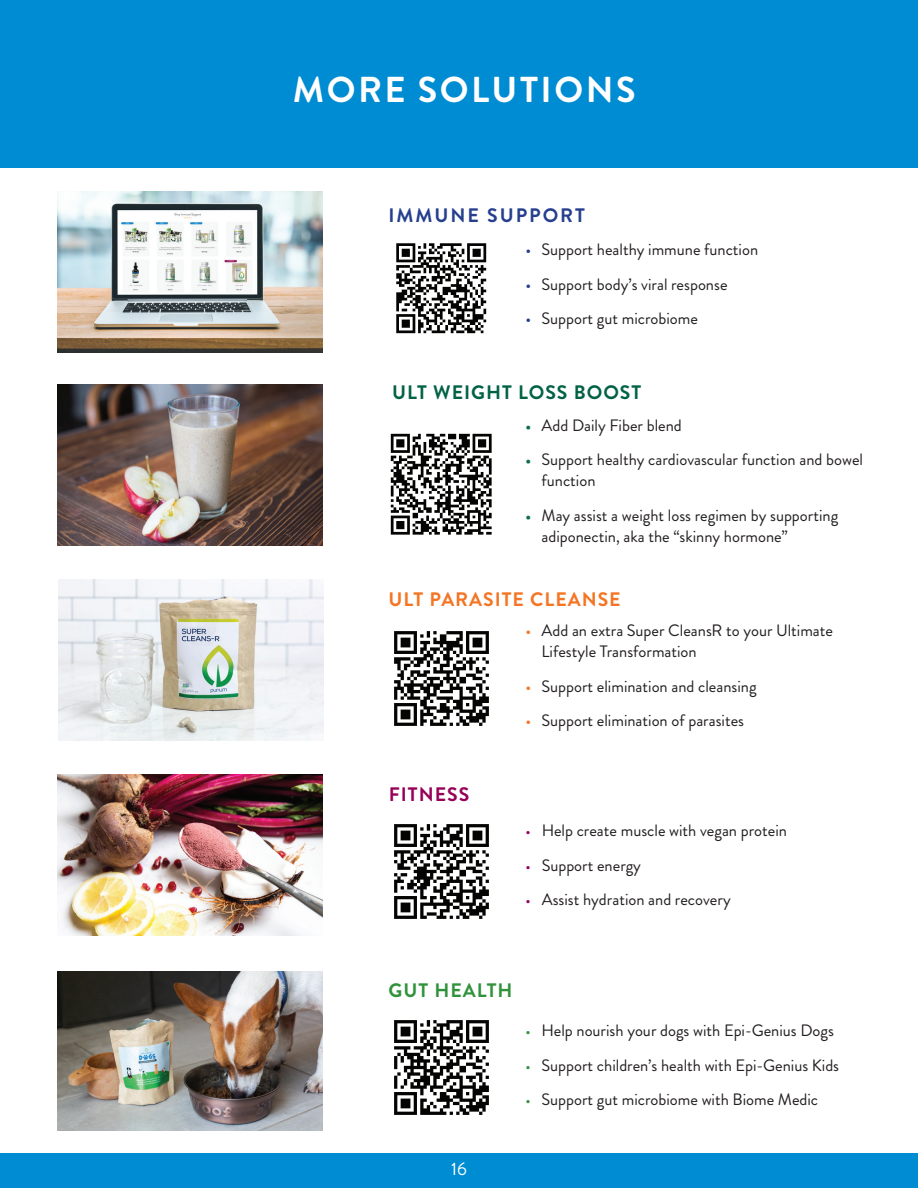
<style>
.page{position:relative;width:918px;height:1188px;background:#fff}
.page>*{position:absolute;margin:0;border:0;box-sizing:border-box;transform-origin:0 0}
.t1{font:700 36px "Brandon Grotesque";letter-spacing:.07em;color:#fff}
.t2{font:700 19.5px "Brandon Grotesque";letter-spacing:.05em;color:#006244}
.t3{font:700 19.5px "Brandon Grotesque";letter-spacing:.05em;color:#f47523}
.t4{font:700 19.5px "Brandon Grotesque";letter-spacing:.1em;color:#253f8e}
.t5{font:700 19.5px "Brandon Grotesque";letter-spacing:.05em;color:#31923c}
.t6{font:700 19.5px "Brandon Grotesque";letter-spacing:.05em;color:#970059}
.t7{font:18px "Brandon Grotesque";color:#fff}
.t8{font:16.5px/21px "Brandon Grotesque";color:#231f20}
.s1{color:#253f8e}
.s2{font-weight:700;font-size:15px;color:#0f6d4d}
.s3{color:#f47523}
.s4{font-size:15px;color:#970059}
.s5{font-size:15px;color:#31923c}
</style>
<div class="page">
<div style="left:0;top:1154px;width:918px;height:34px;background:#008cd2"></div>
<div style="left:0;top:0;width:918px;height:168px;background:#008cd2"></div>
<img style="left:57px;top:191px;width:265px;height:161px">
<img style="left:57px;top:385px;width:266px;height:161px">
<img style="left:57px;top:971px;width:265px;height:160px">
<img style="left:57px;top:775px;width:265px;height:160px">
<img style="left:58px;top:580px;width:266px;height:160px">
<img style="left:396px;top:243px;width:91px;height:91px">
<img style="left:390px;top:433px;width:102px;height:102px">
<img style="left:394px;top:631px;width:95px;height:95px">
<img style="left:394px;top:824px;width:95px;height:95px">
<img style="left:394px;top:1020px;width:95px;height:95px">
<h1 class="t1" style="left:293px;top:65px;width:344px">MORE SOLUTIONS</h1>
<p class="t4" style="left:389px;top:202px;width:198px">IMMUNE SUPPORT</p>
<p class="t8" style="left:525px;top:239px;width:234px"><span class="s1">•</span> Support healthy immune function</p>
<p class="t8" style="left:525px;top:274px;width:204px"><span class="s1">•</span> Support body’s viral response</p>
<p class="t8" style="left:525px;top:308px;width:174px"><span class="s1">•</span> Support gut microbiome</p>
<p class="t2" style="left:392px;top:379px;width:250px">ULT WEIGHT LOSS BOOST</p>
<p class="t8" style="left:525px;top:415px;width:158px"><span class="s2">•</span> Add Daily Fiber blend</p>
<p class="t8" style="left:542px;top:449px;width:323px;text-indent:-16px"><span class="s2">•</span> Support healthy cardiovascular function and bowel function</p>
<p class="t8" style="left:542px;top:505px;width:298px;text-indent:-16px"><span class="s2">•</span> May assist a weight loss regimen by supporting adiponectin, aka the “skinny hormone”</p>
<p class="t3" style="left:389px;top:586px;width:234px">ULT PARASITE CLEANSE</p>
<p class="t6" style="left:389px;top:781px;width:82px">FITNESS</p>
<p class="t8" style="left:542px;top:620px;width:293px;text-indent:-16px"><span class="s3">•</span> Add an extra Super CleansR to your Ultimate<br>Lifestyle Transformation</p>
<p class="t8" style="left:525px;top:676px;width:233px"><span class="s3">•</span> Support elimination and cleansing</p>
<p class="t8" style="left:525px;top:710px;width:220px"><span class="s3">•</span> Support elimination of parasites</p>
<p class="t8" style="left:526px;top:820px;width:263px"><span class="s4">•</span> Help create muscle with vegan protein</p>
<p class="t8" style="left:526px;top:855px;width:117px"><span class="s4">•</span> Support energy</p>
<p class="t8" style="left:526px;top:889px;width:207px"><span class="s4">•</span> Assist hydration and recovery</p>
<p class="t5" style="left:389px;top:976px;width:125px">GUT HEALTH</p>
<p class="t8" style="left:525px;top:1020px;width:310px"><span class="s5">•</span> Help nourish your dogs with Epi-Genius Dogs</p>
<p class="t8" style="left:525px;top:1055px;width:315px"><span class="s5">•</span> Support children’s health with Epi-Genius Kids</p>
<p class="t8" style="left:525px;top:1089px;width:294px"><span class="s5">•</span> Support gut microbiome with Biome Medic</p>
<p class="t7" style="left:451px;top:1156px;width:17px">16</p>
</div>
